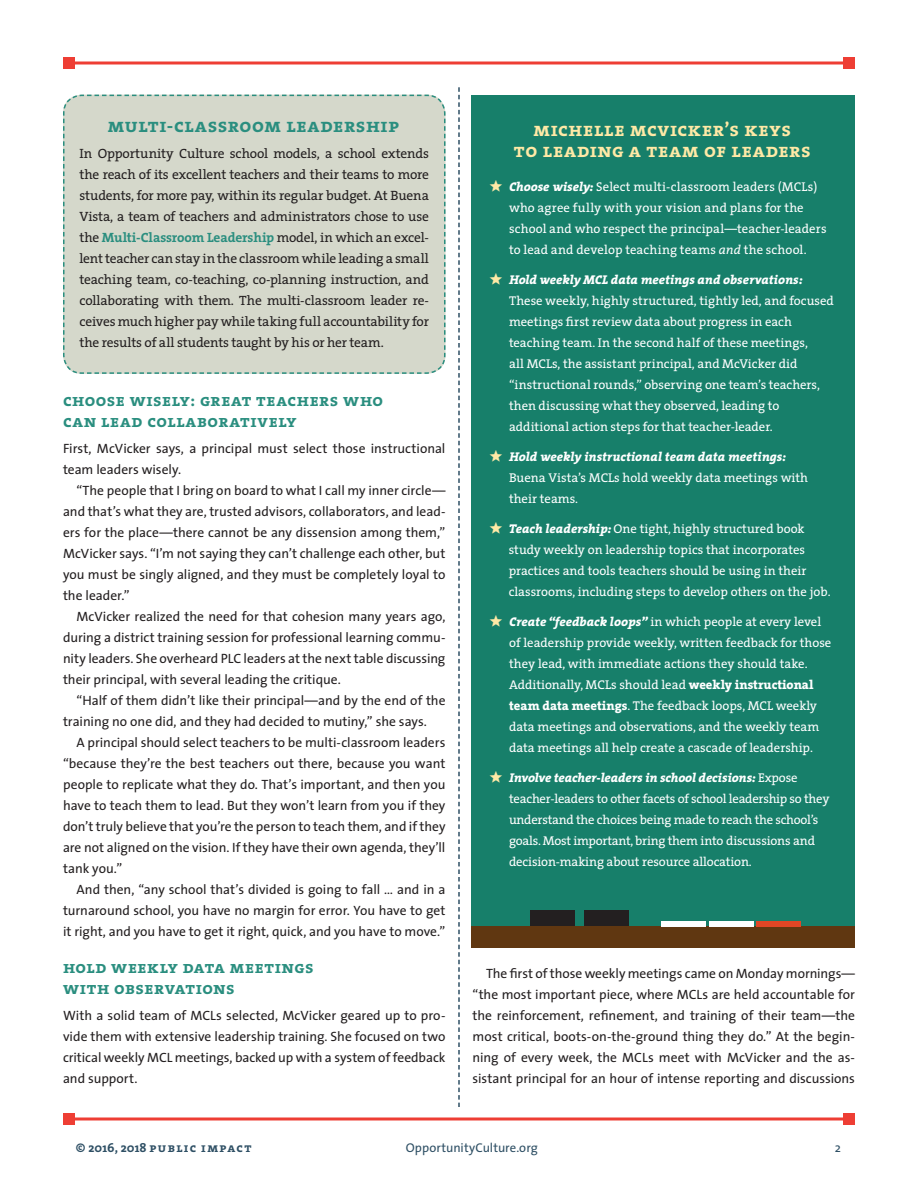
<style>
.page{position:relative;width:918px;height:1188px;background:#fff}
.page>*{position:absolute;margin:0;border:0;box-sizing:border-box;transform-origin:0 0}
._1_head{font:19.5px/21px "The Serif Bold Caps";letter-spacing:.03em;color:#ffe9a6;text-align:center}
._1_head-2{font:19.5px "The Serif Bold Caps";letter-spacing:.03em;color:#2a8e7f}
._1_head-3{font:17.25px/21px "The Serif Bold Caps";letter-spacing:.03em;color:#2a8e7f}
.Aqua_Lev_2{font:17.25px/21px "The Serif Bold Caps";letter-spacing:.025em;color:#2a8e7f}
.text_justified{font:13.5px/21px "The Sans";color:#231f20;text-align:justify}
.text_justified-2{font:13.5px/21px "The Serif";letter-spacing:-.015em;color:#231f20;text-align:justify}
.blackboard_text{font:12.75px/21px "The Serif";color:#fff}
.blackboard_text-2{font:12.75px/21px "The Serif";letter-spacing:-.02em;color:#fff}
.text_justified-3{font:12.75px "The Sans";letter-spacing:.005em;color:#2e4f64}
.text_justified-4{font:12.75px "The Serif Bold Caps";letter-spacing:.105em;color:#2e4f64}
.s1{font-weight:700;color:#2a8e7f}
.s2{font-family:"The Serif Bold Expert";font-size:15px;color:#ffe9a6}
.s3{font-weight:800;font-style:italic}
.s4{font-style:italic}
.s5{font-weight:800}
.s6{font-family:"The Serif";font-weight:700}
</style>
<div class="page">
<hr style="left:69px;top:1118px;width:780px;height:2px;background:#ee3e34">
<div style="left:63px;top:1113px;width:12px;height:12px;background:#ee3e34"></div>
<div style="left:843px;top:1113px;width:12px;height:12px;background:#ee3e34"></div>
<hr style="left:69px;top:62px;width:780px;height:2px;background:#ee3e34">
<div style="left:63px;top:57px;width:12px;height:12px;background:#ee3e34"></div>
<div style="left:843px;top:57px;width:12px;height:12px;background:#ee3e34"></div>
<svg style="left:458px;top:87px;width:2px;height:1020px"></svg>
<div style="left:63px;top:94px;width:383px;height:280px;background:#d5d8cb"></div>
<div style="left:471px;top:95px;width:384px;height:234px;background:#177f6a"></div>
<div style="left:472px;top:265px;width:383px;height:662px;background:#177f6a"></div>
<div style="left:472px;top:926px;width:383px;height:22px;background:#603711"></div>
<div style="left:530px;top:910px;width:44px;height:16px;background:#231f20"></div>
<div style="left:584px;top:910px;width:45px;height:16px;background:#231f20"></div>
<div style="left:662px;top:921px;width:44px;height:5px;background:#fff"></div>
<div style="left:709px;top:921px;width:44px;height:5px;background:#fff"></div>
<div style="left:757px;top:921px;width:44px;height:5px;background:#e04625"></div>
<p class="_1_head-2" style="left:108px;top:109px;width:293px">multi-classroom leadership</p>
<p class="text_justified-2" style="left:80px;top:142px;width:351px">In Opportunity Culture school models, a school extends the reach of its excellent teachers and their teams to more students, for more pay, within its regular budget. At Buena Vista, a team of teachers and administrators chose to use the <span class="s1">Multi-Classroom Leadership</span> model, in which an excel&shy;lent teacher can stay in the classroom while leading a small teaching team, co-teaching, co-planning instruction, and collaborating with them. The multi-classroom leader re&shy;ceives much higher pay while taking full accountability for the results of all students taught by his or her team.</p>
<p class="_1_head-3" style="left:63px;top:389px;width:322px">choose wisely: great teachers who can lead collaboratively</p>
<p class="text_justified" style="left:63px;top:437px;width:384px">First, McVicker says, a principal must select those instructional team leaders wisely.</p>
<p class="text_justified" style="left:63px;top:479px;width:384px;text-indent:14px">“The people that I bring on board to what I call my inner circle— and that’s what they are, trusted advisors, collaborators, and lead&shy;ers for the place—there cannot be any dissension among them,” McVicker says. “I’m not saying they can’t challenge each other, but you must be singly aligned, and they must be completely loyal to the leader.”</p>
<p class="text_justified" style="left:63px;top:605px;width:384px;text-indent:14px">McVicker realized the need for that cohesion many years ago, during a district training session for professional learning commu&shy;nity leaders. She overheard PLC leaders at the next table discussing their principal, with several leading the critique.</p>
<p class="text_justified" style="left:63px;top:689px;width:384px;text-indent:14px">“Half of them didn’t like their principal—and by the end of the training no one did, and they had decided to mutiny,” she says.</p>
<p class="text_justified" style="left:63px;top:731px;width:384px;text-indent:14px">A principal should select teachers to be multi-classroom leaders “because they’re the best teachers out there, because you want people to replicate what they do. That’s important, and then you have to teach them to lead. But they won’t learn from you if they don’t truly believe that you’re the person to teach them, and if they are not aligned on the vision. If they have their own agenda, they’ll tank you.”</p>
<p class="text_justified" style="left:63px;top:878px;width:384px;text-indent:14px">And then, “any school that’s divided is going to fall … and in a turnaround school, you have no margin for error. You have to get it right, and you have to get it right, quick, and you have to move.”</p>
<p class="Aqua_Lev_2" style="left:63px;top:956px;width:252px">hold weekly data meetings with observations</p>
<p class="text_justified" style="left:63px;top:1004px;width:384px">With a solid team of MCLs selected, McVicker geared up to pro&shy;vide them with extensive leadership training. She focused on two critical weekly MCL meetings, backed up with a system of feedback and support.</p>
<p class="_1_head" style="left:514px;top:118px;width:298px">michelle mcvicker’s keys<br>to leading a team of leaders</p>
<p class="blackboard_text" style="left:509px;top:176px;width:319px;text-indent:-20px"><span class="s2">?</span> <span class="s3">Choose wisely:</span> Select multi-classroom leaders (MCLs) who agree fully with your vision and plans for the school and who respect the principal—teacher-leaders to lead and develop teaching teams <span class="s4">and</span> the school.</p>
<p class="blackboard_text" style="left:509px;top:269px;width:326px;text-indent:-19px"><span class="s2">?</span> <span class="s3">Hold weekly MCL data meetings and observations:<br></span>These weekly, highly structured, tightly led, and focused meetings first review data about progress in each teaching team. In the second half of these meetings,<br>all MCLs, the assistant principal, and McVicker did “instructional rounds,” observing one team’s teachers, then discussing what they observed, leading to additional action steps for that teacher-leader.</p>
<p class="blackboard_text" style="left:509px;top:446px;width:301px;text-indent:-19px"><span class="s2">?</span> <span class="s3">Hold weekly instructional team data meetings:<br></span>Buena Vista’s MCLs hold weekly data meetings with their teams.</p>
<p class="blackboard_text" style="left:509px;top:518px;width:323px;text-indent:-19px"><span class="s2">?</span> <span class="s3">Teach leadership:</span> One tight, highly structured book study weekly on leadership topics that incorporates practices and tools teachers should be using in their classrooms, including steps to develop others on the job.</p>
<p class="blackboard_text" style="left:509px;top:611px;width:324px;text-indent:-20px"><span class="s2">?</span> <span class="s3">Create “feedback loops”</span> in which people at every level of leadership provide weekly, written feedback for those they lead, with immediate actions they should take.<br>Additionally, MCLs should lead <span class="s5">weekly instructional team data meetings</span>. The feedback loops, MCL weekly data meetings and observations, and the weekly team data meetings all help create a cascade of leadership.</p>
<p class="blackboard_text-2" style="left:509px;top:767px;width:322px;text-indent:-19px"><span class="s2">?</span> <span class="s3">Involve teacher-leaders in school decisions:</span> Expose teacher-leaders to other facets of school leadership so they understand the choices being made to reach the school’s goals. Most important, bring them into discussions and decision-making about resource allocation.</p>
<p class="text_justified" style="left:472px;top:963px;width:384px;text-indent:14px">The first ofthose weekly meetings came on Monday mornings— “the most important piece, where MCLs are held accountable for the reinforcement, refinement, and training of their team—the most critical, boots-on-the-ground thing they do.” At the begin&shy;ning of every week, the MCLs meet with McVicker and the as&shy;sistant principal for an hour of intense reporting and discussions</p>
<p class="text_justified-4" style="left:76px;top:1137px;width:177px">© <span class="s6">2016, 2018</span> public impact</p>
<p class="text_justified-3" style="left:406px;top:1137px;width:134px">OpportunityCulture.org</p>
<p class="text_justified-3" style="left:835px;top:1137px;width:8px">2</p>
</div>
